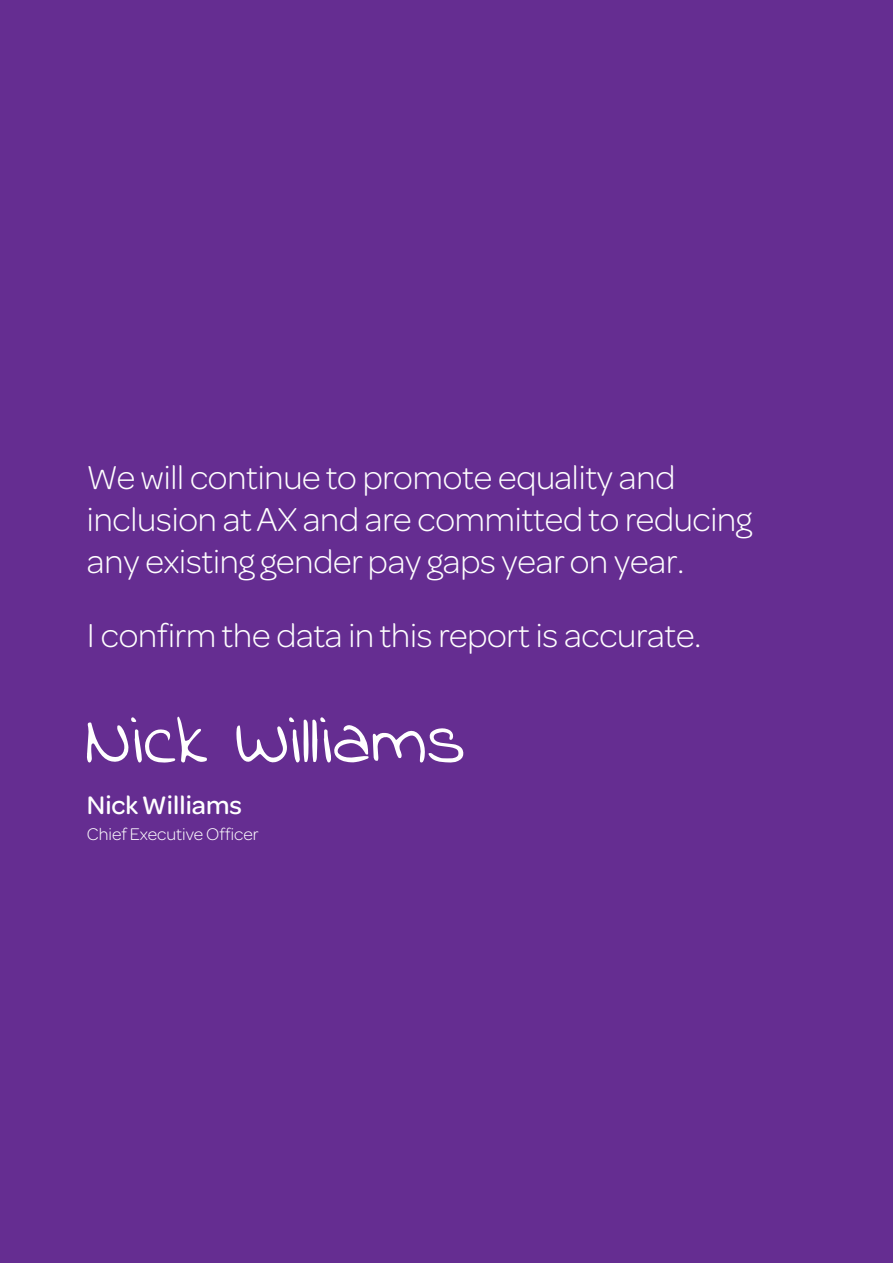
<style>
.page{position:relative;width:893px;height:1263px;background:#652d91}
.page>*{position:absolute;margin:0;border:0;box-sizing:border-box;transform-origin:0 0}
.t1{font:300 35.25px/41.8px "Omnes";letter-spacing:-.005em;color:#fff}
.t2{font:500 27px "Omnes";color:#fff}
.t3{font:300 18px "Omnes";color:#fff}
</style>
<div class="page">
<svg style="left:87px;top:717px;width:120px;height:46px"></svg>
<svg style="left:236px;top:717px;width:227px;height:46px"></svg>
<p class="t1" style="left:87px;top:455px;width:666px">We will continue to promote equality and inclusion at AX and are committed to reducing any existing gender pay gaps year on year.</p>
<p class="t1" style="left:87px;top:612px;width:616px">I confirm the data in this report is accurate.</p>
<p class="t2" style="left:87px;top:787px;width:157px">Nick Williams</p>
<p class="t3" style="left:87px;top:822px;width:173px">Chief Executive Officer</p>
</div>
